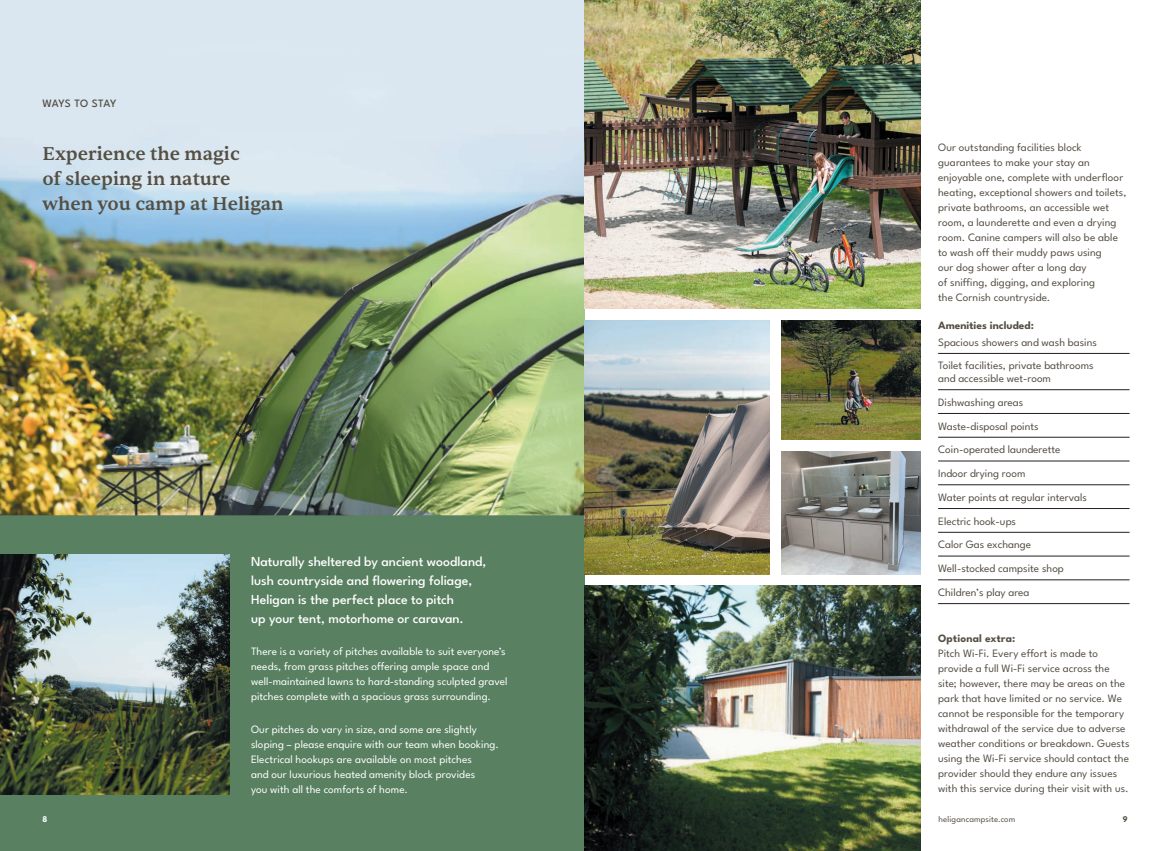
<style>
.page{position:relative;width:1170px;height:851px;background:#fff}
.page>*{position:absolute;margin:0;border:0;box-sizing:border-box;transform-origin:0 0}
.t1{font:500 18.75px/25px "Sentient";color:#554f43}
.t2{font:500 13.75px/18.8px "League Spartan";color:#fff}
.t3{font:11.25px/15px "League Spartan";color:#554f43}
.t4{font:11.25px/15px "League Spartan";letter-spacing:.005em;color:#fff}
.t5{font:700 11.25px "League Spartan";color:#554f43}
.t6{font:500 11.25px "League Spartan";letter-spacing:-.02em;color:#554f43}
.t7{font:8.75px "League Spartan";letter-spacing:.01em;color:#554f43}
.t8{font:700 8.75px "League Spartan";color:#554f43}
.t9{font:700 8.75px "League Spartan";color:#fff}
</style>
<div class="page">
<div style="left:0;top:514px;width:585px;height:336px;background:#598061"></div>
<img style="left:0;top:0;width:585px;height:515px">
<hr style="left:938px;top:353px;width:191px;height:1px;background:#231f20">
<hr style="left:938px;top:389px;width:191px;height:1px;background:#231f20">
<hr style="left:938px;top:413px;width:191px;height:1px;background:#231f20">
<hr style="left:938px;top:437px;width:191px;height:1px;background:#231f20">
<hr style="left:938px;top:460px;width:191px;height:1px;background:#231f20">
<hr style="left:938px;top:484px;width:191px;height:1px;background:#231f20">
<hr style="left:938px;top:508px;width:191px;height:1px;background:#231f20">
<hr style="left:938px;top:532px;width:191px;height:1px;background:#231f20">
<hr style="left:938px;top:555px;width:191px;height:1px;background:#231f20">
<hr style="left:938px;top:579px;width:191px;height:1px;background:#231f20">
<hr style="left:938px;top:603px;width:191px;height:1px;background:#231f20">
<img style="left:585px;top:0;width:335px;height:309px">
<img style="left:585px;top:585px;width:335px;height:265px">
<img style="left:585px;top:320px;width:184px;height:254px">
<img style="left:781px;top:320px;width:139px;height:119px">
<img style="left:781px;top:451px;width:139px;height:123px">
<img style="left:0;top:554px;width:230px;height:240px">
<p class="t6" style="left:43px;top:95px;width:75px">WAYS TO STAY</p>
<h1 class="t1" style="left:43px;top:141px;width:242px">Experience the magic<br>of sleeping in nature when you camp at Heligan</h1>
<p class="t9" style="left:43px;top:811px;width:6px">8</p>
<p class="t2" style="left:251px;top:551px;width:237px">Naturally sheltered by ancient woodland, lush countryside and flowering foliage, Heligan is the perfect place to pitch<br>up your tent, motorhome or caravan.</p>
<p class="t4" style="left:251px;top:643px;width:258px">There is a variety of pitches available to suit everyone’s needs, from grass pitches offering ample space and well-maintained lawns to hard-standing sculpted gravel pitches complete with a spacious grass surrounding.</p>
<p class="t4" style="left:251px;top:720px;width:249px">Our pitches do vary in size, and some are slightly sloping – please enquire with our team when booking.<br>Electrical hookups are available on most pitches<br>and our luxurious heated amenity block provides<br>you with all the comforts of home.</p>
<p class="t3" style="left:938px;top:138px;width:190px">Our outstanding facilities block guarantees to make your stay an enjoyable one, complete with underfloor heating, exceptional showers and toilets, private bathrooms, an accessible wet room, a launderette and even a drying room. Canine campers will also be able to wash off their muddy paws using<br>our dog shower after a long day<br>of sniffing, digging, and exploring<br>the Cornish countryside.</p>
<p class="t5" style="left:938px;top:317px;width:97px">Amenities included:</p>
<p class="t3" style="left:938px;top:329px;width:160px;line-height:23.8px">Spacious showers and wash basins<br>Toilet facilities, private bathrooms</p>
<p class="t3" style="left:938px;top:365px;width:150px;line-height:23.8px">and accessible wet-room<br>Dishwashing areas<br>Waste-disposal points<br>Coin-operated launderette<br>Indoor drying room<br>Water points at regular intervals<br>Electric hook-ups<br>Calor Gas exchange<br>Well-stocked campsite shop<br>Children’s play area</p>
<p class="t5" style="left:938px;top:629px;width:79px">Optional extra:</p>
<p class="t3" style="left:938px;top:645px;width:193px">Pitch Wi-Fi. Every effort is made to provide a full Wi-Fi service across the site; however, there may be areas on the park that have limited or no service. We cannot be responsible for the temporary withdrawal of the service due to adverse weather conditions or breakdown. Guests using the Wi-Fi service should contact the provider should they endure any issues with this service during their visit with us.</p>
<p class="t7" style="left:938px;top:812px;width:78px">heligancampsite.com</p>
<p class="t8" style="left:1122px;top:811px;width:6px">9</p>
</div>
